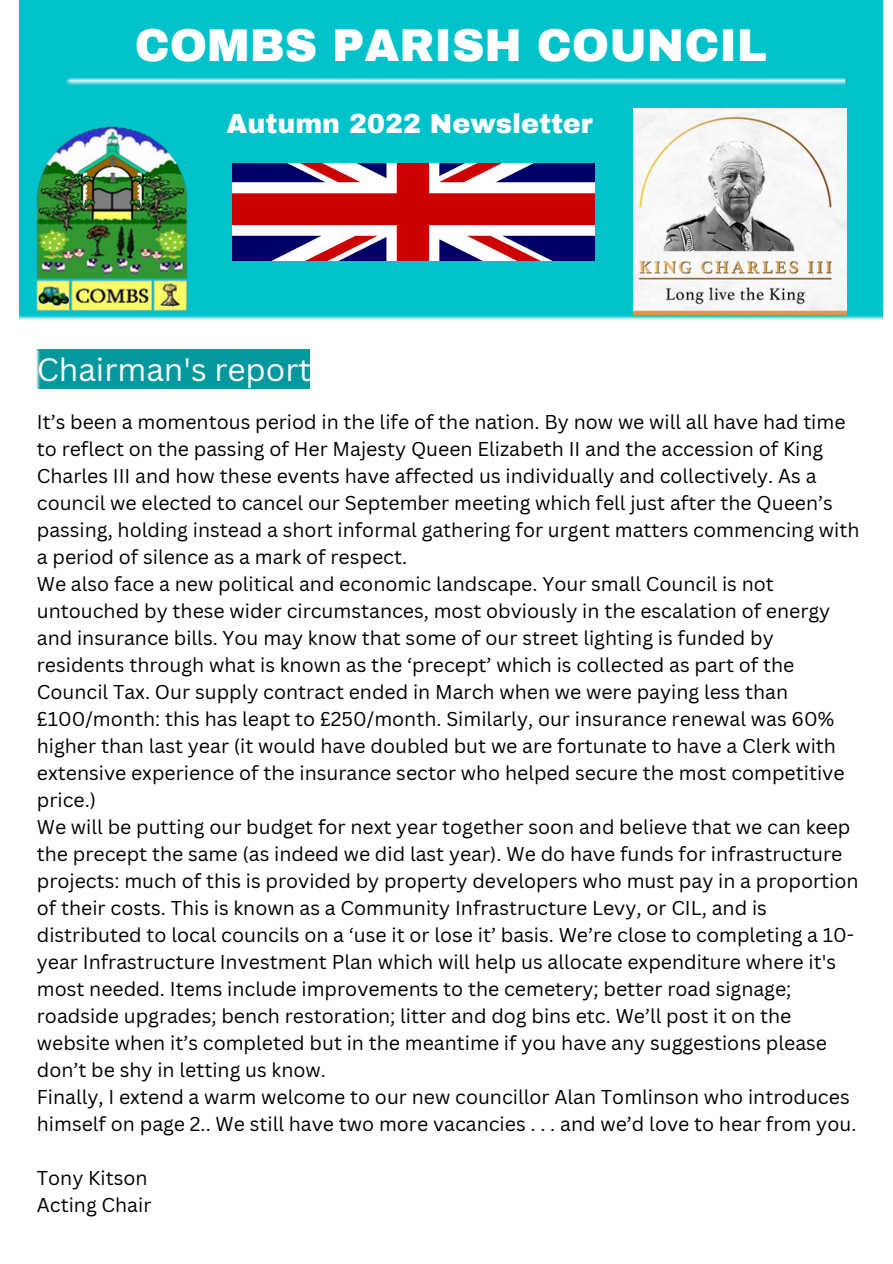
<style>
.page{position:relative;width:893px;height:1264px;background:#fff}
.page>*{position:absolute;margin:0;border:0;box-sizing:border-box;transform-origin:0 0}
.t1{font:900 45px "Archivo";color:#fff}
.t2{font:31.5px "Canva Sans";color:#fff}
.t3{font:900 26.85px "Archivo";color:#fff}
.t4{font:19.5px/27px "Canva Sans";color:#000}
</style>
<div class="page">
<div style="left:19px;top:0;width:863px;height:320px;background:#00c2cb"></div>
<img style="left:65px;top:78px;width:781px;height:9px">
<img style="left:31px;top:108px;width:162px;height:206px">
<img style="left:633px;top:108px;width:213px;height:206px">
<img style="left:232px;top:164px;width:362px;height:96px">
<div style="left:37px;top:350px;width:272px;height:38px;background:#03989e"></div>
<h1 class="t1" style="left:135px;top:22px;width:633px">COMBS PARISH COUNCIL</h1>
<h3 class="t3" style="left:226px;top:109px;width:367px">Autumn 2022 Newsletter</h3>
<h2 class="t2" style="left:37px;top:347px;width:276px">Chairman's report</h2>
<p class="t4" style="left:37px;top:408px;width:824px">It’s been a momentous period in the life of the nation. By now we will all have had time to reflect on the passing of Her Majesty Queen Elizabeth II and the accession of King Charles III and how these events have affected us individually and collectively. As a council we elected to cancel our September meeting which fell just after the Queen’s passing, holding instead a short informal gathering for urgent matters commencing with a period of silence as a mark of respect.<br>We also face a new political and economic landscape. Your small Council is not untouched by these wider circumstances, most obviously in the escalation of energy and insurance bills. You may know that some of our street lighting is funded by residents through what is known as the ‘precept’ which is collected as part of the Council Tax. Our supply contract ended in March when we were paying less than £100/month: this has leapt to £250/month. Similarly, our insurance renewal was 60% higher than last year (it would have doubled but we are fortunate to have a Clerk with extensive experience of the insurance sector who helped secure the most competitive price.)<br>We will be putting our budget for next year together soon and believe that we can keep the precept the same (as indeed we did last year). We do have funds for infrastructure projects: much of this is provided by property developers who must pay in a proportion of their costs. This is known as a Community Infrastructure Levy, or CIL, and is distributed to local councils on a ‘use it or lose it’ basis. We’re close to completing a 10- year Infrastructure Investment Plan which will help us allocate expenditure where it's most needed. Items include improvements to the cemetery; better road signage; roadside upgrades; bench restoration; litter and dog bins etc. We’ll post it on the website when it’s completed but in the meantime if you have any suggestions please don’t be shy in letting us know.<br>Finally, I extend a warm welcome to our new councillor Alan Tomlinson who introduces himself on page 2.. We still have two more vacancies . . . and we’d love to hear from you.</p>
<p class="t4" style="left:37px;top:1163px;width:116px">Tony Kitson<br>Acting Chair</p>
</div>
